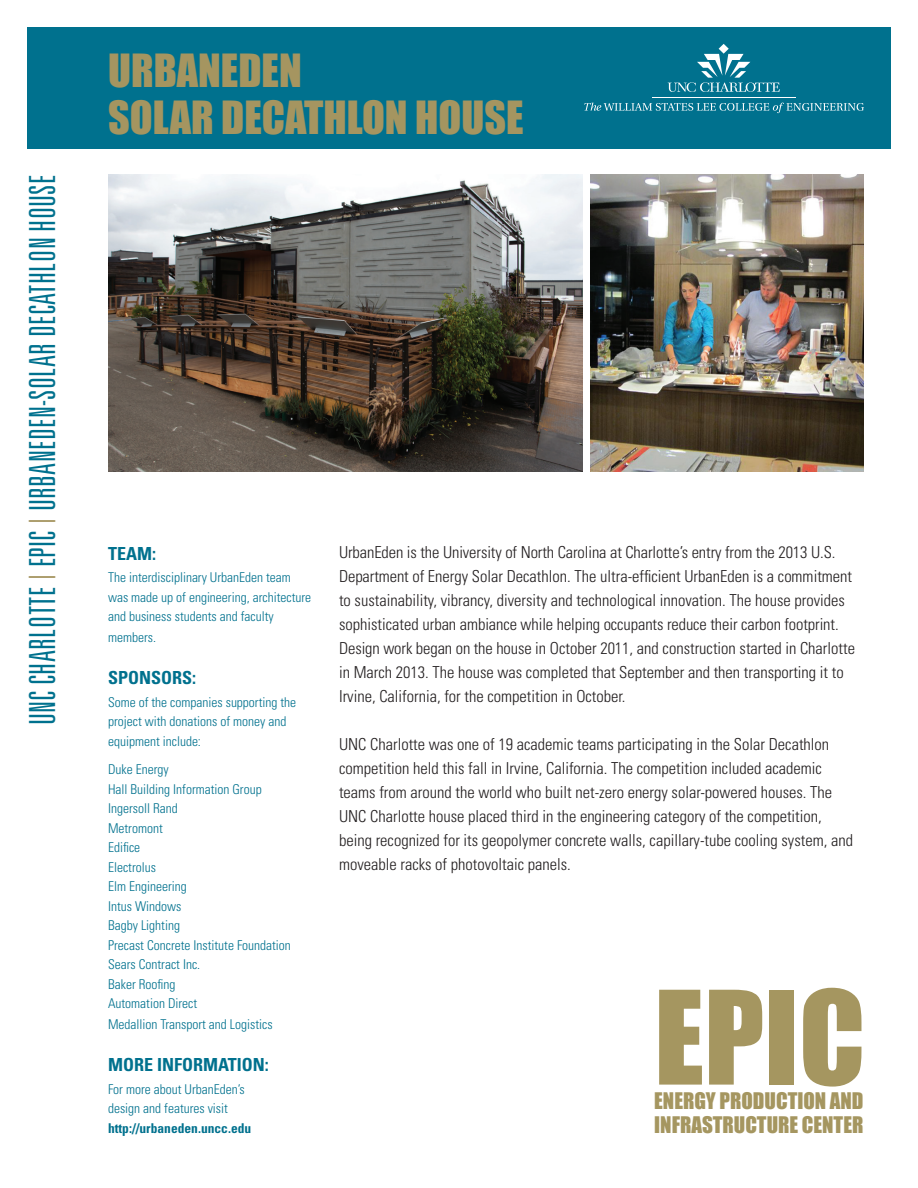
<style>
.page{position:relative;width:918px;height:1188px;background:#fff}
.page>*{position:absolute;margin:0;border:0;box-sizing:border-box;transform-origin:0 0}
.t1{font:120px "Impact";color:#a59660}
.t2{font:42px "Impact";color:#a59560}
.t3{font:300 ultra-condensed 36px "Univers";letter-spacing:.01em;color:#00718e}
.t4{font:21px "Impact";color:#a59660}
.t5{font:700 condensed 18px "Univers";color:#00718e}
.t6{font:300 condensed 16.5px/24px "Univers";color:#231f20}
.t7{font:300 condensed 13.5px/19.5px "Univers";color:#00718e}
.t8{font:700 condensed 13.5px "Univers";color:#00718e}
.s1{color:#a59560}
</style>
<div class="page">
<div style="left:27px;top:27px;width:864px;height:121px;background:#00718e"></div>
<img style="left:591px;top:175px;width:273px;height:297px">
<img style="left:108px;top:175px;width:474px;height:297px">
<svg style="left:584px;top:103px;width:280px;height:10px"></svg>
<hr style="left:652px;top:97px;width:143px;height:1px;background:#fff">
<svg style="left:668px;top:44px;width:112px;height:48px"></svg>
<p class="t3" style="left:24px;top:725px;width:552px;rotate:-90deg">UNC CHARLOTTE <span class="s1">|</span> EPIC <span class="s1">|</span> URBANEDEN-SOLAR DECATHLON HOUSE</p>
<p class="t2" style="left:108px;top:38px;width:195px">URBANEDEN</p>
<p class="t2" style="left:108px;top:85px;width:417px">SOLAR DECATHLON HOUSE</p>
<p class="t5" style="left:108px;top:542px;width:49px">TEAM:</p>
<p class="t7" style="left:108px;top:567px;width:205px">The interdisciplinary UrbanEden team was made up of engineering, architecture and business students and faculty</p>
<p class="t7" style="left:108px;top:627px;width:49px">members.</p>
<p class="t5" style="left:108px;top:667px;width:90px">SPONSORS:</p>
<p class="t7" style="left:108px;top:692px;width:190px">Some of the companies supporting the project with donations of money and equipment include:</p>
<p class="t7" style="left:108px;top:759px;width:62px">Duke Energy</p>
<p class="t7" style="left:108px;top:779px;width:155px">Hall Building Information Group</p>
<p class="t7" style="left:108px;top:798px;width:71px">Ingersoll Rand</p>
<p class="t7" style="left:108px;top:818px;width:56px">Metromont</p>
<p class="t7" style="left:108px;top:837px;width:34px">Edifice</p>
<p class="t7" style="left:108px;top:857px;width:49px">Electrolus</p>
<p class="t7" style="left:108px;top:876px;width:80px">Elm Engineering</p>
<p class="t7" style="left:108px;top:896px;width:75px">Intus Windows</p>
<p class="t7" style="left:108px;top:915px;width:73px">Bagby Lighting</p>
<p class="t7" style="left:108px;top:935px;width:184px">Precast Concrete Institute Foundation</p>
<p class="t7" style="left:108px;top:954px;width:94px">Sears Contract Inc.</p>
<p class="t7" style="left:108px;top:974px;width:69px">Baker Roofing</p>
<p class="t7" style="left:108px;top:993px;width:91px">Automation Direct</p>
<p class="t7" style="left:108px;top:1014px;width:166px">Medallion Transport and Logistics</p>
<p class="t5" style="left:108px;top:1054px;width:162px">MORE INFORMATION:</p>
<p class="t7" style="left:108px;top:1079px;width:138px">For more about UrbanEden’s</p>
<p class="t7" style="left:108px;top:1098px;width:121px">design and features visit</p>
<p class="t8" style="left:108px;top:1120px;width:145px">http://urbaneden.uncc.edu</p>
<p class="t6" style="left:339px;top:540px;width:517px">UrbanEden is the University of North Carolina at Charlotte’s entry from the 2013 U.S.<br>Department of Energy Solar Decathlon. The ultra-efficient UrbanEden is a commitment to sustainability, vibrancy, diversity and technological innovation. The house provides sophisticated urban ambiance while helping occupants reduce their carbon footprint.<br>Design work began on the house in October 2011, and construction started in Charlotte in March 2013. The house was completed that September and then transporting it to Irvine, California, for the competition in October.</p>
<p class="t6" style="left:339px;top:732px;width:515px">UNC Charlotte was one of 19 academic teams participating in the Solar Decathlon competition held this fall in Irvine, California. The competition included academic teams from around the world who built net-zero energy solar-powered houses. The UNC Charlotte house placed third in the engineering category of the competition, being recognized for its geopolymer concrete walls, capillary-tube cooling system, and moveable racks of photovoltaic panels.</p>
<p class="t1" style="left:654px;top:944px;width:213px">EPIC</p>
<p class="t4" style="left:654px;top:1084px;width:211px">ENERGY PRODUCTION AND</p>
<p class="t4" style="left:654px;top:1108px;width:211px">INFRASTRUCTURE CENTER</p>
</div>
